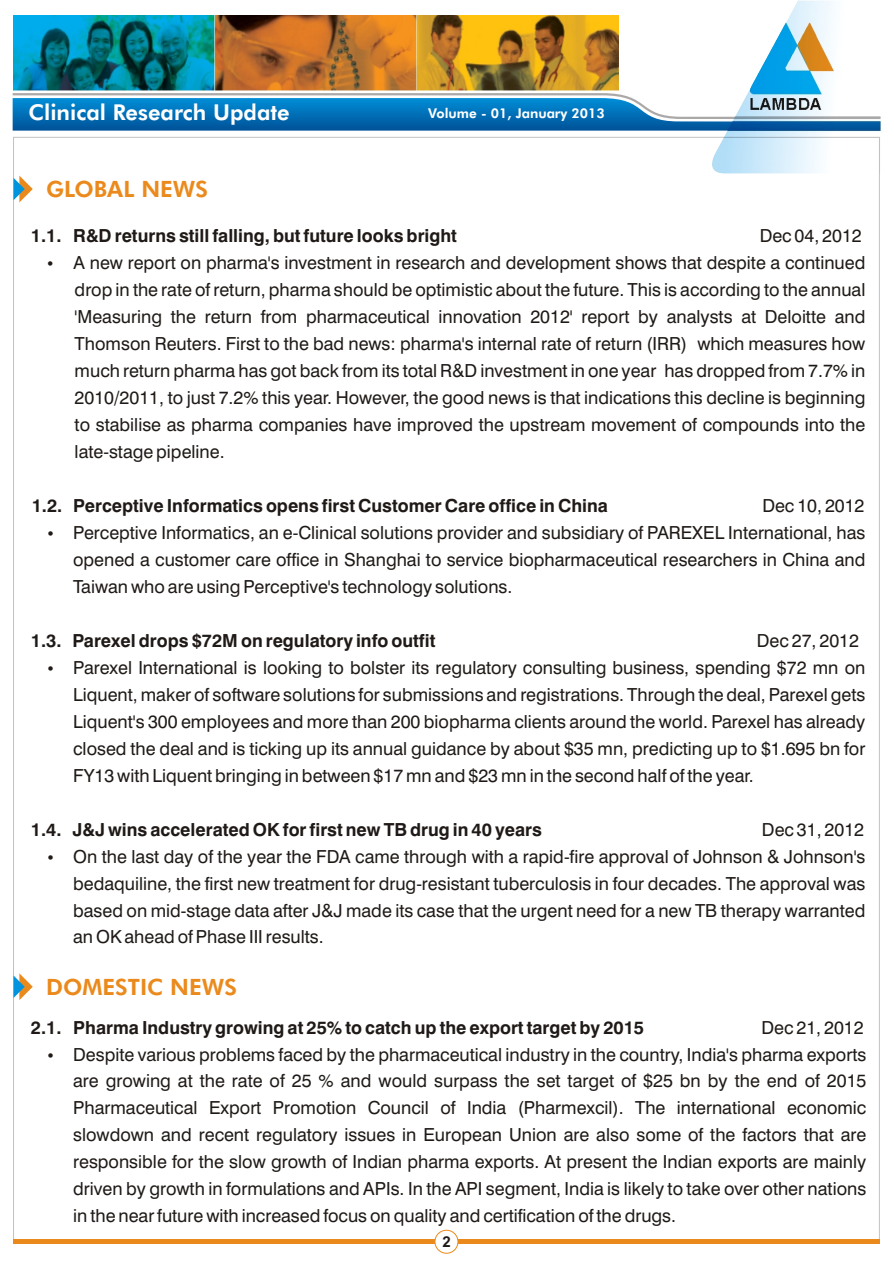
<style>
.page{position:relative;width:894px;height:1263px;background:#fff}
.page>*{position:absolute;margin:0;border:0;box-sizing:border-box;transform-origin:0 0}
.t1{font:22.5px "Futura Hv BT";color:#eb8a1c}
.t2{font:21.9px "Futura Hv BT";color:#fff}
.t3{font:18px/27px "Swis 721 BT";color:#1f1a17;text-align:justify}
.t4{font:700 18px "Swis 721 BT";color:#1f1a17}
.t5{font:700 15px "Arial";color:#1f1a17}
.t6{font:13.5px "Futura Hv BT";color:#fff}
</style>
<div class="page">
<svg style="left:12px;top:93px;width:691px;height:38px;background:#2e86bf"></svg>
<div style="left:13px;top:1239px;width:867px;height:5px;background:#eb8a1c"></div>
<div style="left:435px;top:1230px;width:23px;height:24px;background:#fff;border:1px solid #eb8a1c;border-radius:50%"></div>
<img style="left:13px;top:15px;width:606px;height:76px">
<img style="left:703px;top:0;width:178px;height:174px">
<svg style="left:14px;top:176px;width:19px;height:26px"></svg>
<svg style="left:14px;top:973px;width:19px;height:27px"></svg>
<p class="t2" style="left:28px;top:104px;width:263px">Clinical Research Update</p>
<p class="t1" style="left:46px;top:180px;width:164px">GLOBAL NEWS</p>
<p class="t6" style="left:428px;top:108px;width:178px">Volume - 01, January 2013</p>
<p class="t4" style="left:31px;top:229px;width:428px">1.1. R&amp;D returns still falling, but future looks bright</p>
<p class="t3" style="left:760px;top:224px;width:104px">Dec 04, 2012</p>
<p class="t3" style="left:75px;top:251px;width:792px;text-indent:-28px">• A new report on pharma's investment in research and development shows that despite a continued drop in the rate of return, pharma should be optimistic about the future. This is according to the annual 'Measuring the return from pharmaceutical innovation 2012' report by analysts at Deloitte and Thomson Reuters. First to the bad news: pharma's internal rate of return (IRR) which measures how much return pharma has got back from its total R&amp;D investment in one year has dropped from 7.7% in 2010/2011, to just 7.2% this year. However, the good news is that indications this decline is beginning to stabilise as pharma companies have improved the upstream movement of compounds into the late-stage pipeline.</p>
<p class="t4" style="left:32px;top:498px;width:578px">1.2. Perceptive Informatics opens first Customer Care office in China</p>
<p class="t3" style="left:762px;top:494px;width:104px">Dec 10, 2012</p>
<p class="t3" style="left:73px;top:521px;width:794px;text-indent:-26px">• Perceptive Informatics, an e-Clinical solutions provider and subsidiary of PAREXEL International, has opened a customer care office in Shanghai to service biopharmaceutical researchers in China and Taiwan who are using Perceptive's technology solutions.</p>
<p class="t4" style="left:31px;top:633px;width:406px">1.3. Parexel drops $72M on regulatory info outfit</p>
<p class="t3" style="left:757px;top:629px;width:104px">Dec 27, 2012</p>
<p class="t3" style="left:73px;top:656px;width:794px;text-indent:-26px">• Parexel International is looking to bolster its regulatory consulting business, spending $72 mn on Liquent, maker of software solutions for submissions and registrations. Through the deal, Parexel gets Liquent's 300 employees and more than 200 biopharma clients around the world. Parexel has already closed the deal and is ticking up its annual guidance by about $35 mn, predicting up to $1.695 bn for FY13 with Liquent bringing in between $17 mn and $23 mn in the second half of the year.</p>
<p class="t4" style="left:31px;top:822px;width:512px">1.4. J&amp;J wins accelerated OK for first new TB drug in 40 years</p>
<p class="t3" style="left:762px;top:817px;width:104px">Dec 31, 2012</p>
<p class="t3" style="left:73px;top:844px;width:794px;text-indent:-26px">• On the last day of the year the FDA came through with a rapid-fire approval of Johnson &amp; Johnson's bedaquiline, the first new treatment for drug-resistant tuberculosis in four decades. The approval was based on mid-stage data after J&amp;J made its case that the urgent need for a new TB therapy warranted an OK ahead of Phase III results.</p>
<p class="t1" style="left:46px;top:978px;width:193px">DOMESTIC NEWS</p>
<p class="t4" style="left:31px;top:1020px;width:615px">2.1. Pharma Industry growing at 25% to catch up the export target by 2015</p>
<p class="t3" style="left:761px;top:1015px;width:104px">Dec 21, 2012</p>
<p class="t3" style="left:73px;top:1042px;width:795px;text-indent:-26px">• Despite various problems faced by the pharmaceutical industry in the country, India's pharma exports are growing at the rate of 25 % and would surpass the set target of $25 bn by the end of 2015<br>Pharmaceutical Export Promotion Council of India (Pharmexcil). The international economic slowdown and recent regulatory issues in European Union are also some of the factors that are responsible for the slow growth of Indian pharma exports. At present the Indian exports are mainly driven by growth in formulations and APIs. In the API segment, India is likely to take over other nations in the near future with increased focus on quality and certification of the drugs.</p>
<p class="t5" style="left:443px;top:1236px;width:10px">2</p>
</div>
